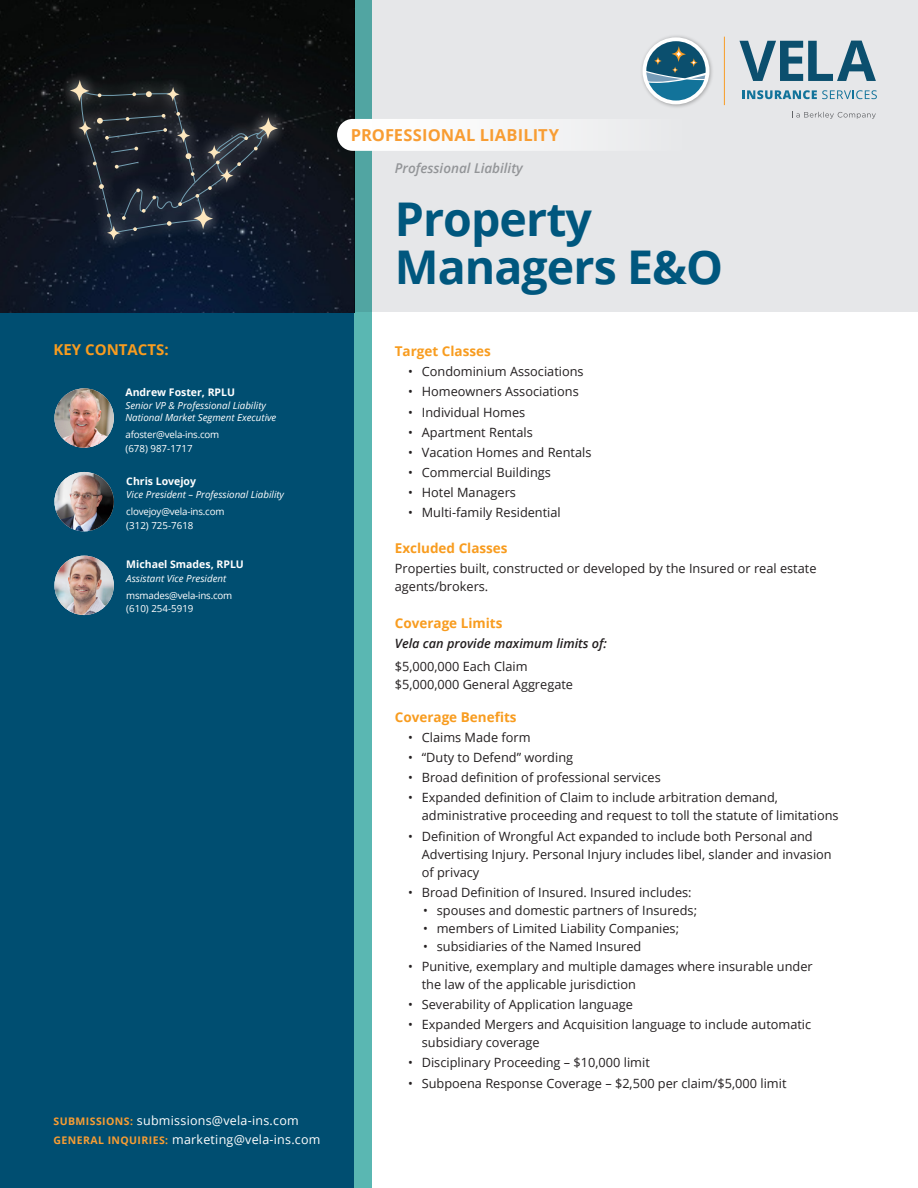
<style>
.page{position:relative;width:918px;height:1188px;background:#fff}
.page>*{position:absolute;margin:0;border:0;box-sizing:border-box;transform-origin:0 0}
.t1{font:700 46.5px/48px "Open Sans";letter-spacing:-.02em;color:#00577e}
.t2{font:700 16.5px "Open Sans";letter-spacing:.005em;color:#f89d33}
.t3{font:700 15px "Open Sans";color:#f89c1f}
.Subheads{font:700 13.5px "Open Sans";color:#f89c1f}
.t4{font:italic 600 13.5px "Open Sans";color:#939598}
.t5{font:12.75px/18px "Open Sans";color:#231f20}
.t6{font:italic 600 12.75px "Open Sans";color:#231f20}
.t7{font:12.45px/19.2px "Open Sans";letter-spacing:.02em;color:#fff}
.t8{font:700 10.5px "Open Sans";color:#fff}
.t9{font:italic 9.75px/12px "Open Sans";color:#fff}
.t10{font:9.75px "Open Sans";letter-spacing:-.02em;color:#fff}
.t11{font:9.75px "Open Sans";color:#fff}
.s1{font-weight:700;font-size:10.5px;color:#f89d33}
</style>
<div class="page">
<div style="left:0;top:0;width:918px;height:312px;background:#e6e7e9"></div>
<div style="left:0;top:0;width:354px;height:1188px;background:#004e71"></div>
<img style="left:0;top:0;width:354px;height:312px">
<div style="left:354px;top:0;width:18px;height:1188px;background:linear-gradient(to bottom,#53a8a5,#5dbcb7)"></div>
<div style="left:59px;top:69px;width:230px;height:182px;background:#fff;opacity:.9"></div>
<svg style="left:70px;top:80px;width:208px;height:160px;background:#21262f"></svg>
<svg style="left:285px;top:54px;width:40px;height:213px;background:#0e121a"></svg>
<div style="left:337px;top:119px;width:238px;height:32px;background:#f9fafa"></div>
<hr style="left:724px;top:37px;width:1px;height:68px;background:#f89c24">
<svg style="left:739px;top:41px;width:137px;height:40px"></svg>
<svg style="left:742px;top:90px;width:135px;height:9px"></svg>
<svg style="left:792px;top:111px;width:84px;height:8px"></svg>
<img style="left:642px;top:36px;width:70px;height:71px">
<div style="left:643px;top:37px;width:66px;height:67px;background:#fff;border-radius:50%"></div>
<svg style="left:646px;top:41px;width:60px;height:60px"></svg>
<img style="left:54px;top:388px;width:60px;height:60px;border-radius:30px">
<img style="left:54px;top:472px;width:60px;height:59px;border-radius:30px">
<img style="left:54px;top:556px;width:60px;height:59px;border-radius:30px">
<p class="t3" style="left:54px;top:339px;width:117px">KEY CONTACTS:</p>
<p class="t8" style="left:125px;top:385px;width:111px">Andrew Foster, RPLU</p>
<p class="t9" style="left:125px;top:400px;width:153px">Senior VP &amp; Professional Liability<br>National Market Segment Executive</p>
<p class="t10" style="left:125px;top:428px;width:95px">afoster@vela-ins.com</p>
<p class="t11" style="left:125px;top:442px;width:69px">(678) 987-1717</p>
<p class="t8" style="left:126px;top:474px;width:71px">Chris Lovejoy</p>
<p class="t9" style="left:126px;top:488px;width:159px">Vice President – Professional Liability</p>
<p class="t10" style="left:126px;top:505px;width:100px">clovejoy@vela-ins.com</p>
<p class="t11" style="left:126px;top:519px;width:69px">(312) 725-7618</p>
<p class="t8" style="left:126px;top:557px;width:119px">Michael Smades, RPLU</p>
<p class="t9" style="left:126px;top:572px;width:101px">Assistant Vice President</p>
<p class="t10" style="left:126px;top:589px;width:108px">msmades@vela-ins.com</p>
<p class="t11" style="left:126px;top:602px;width:69px">(610) 254-5919</p>
<p class="t7" style="left:54px;top:1111px;width:268px"><span class="s1">SUBMISSIONS:</span> submissions@vela-ins.com<br><span class="s1">GENERAL INQUIRIES:</span> marketing@vela-ins.com</p>
<p class="t2" style="left:351px;top:123px;width:210px">PROFESSIONAL LIABILITY</p>
<p class="t4" style="left:395px;top:159px;width:130px">Professional Liability</p>
<p class="t1" style="left:395px;top:194px;width:330px">Property<br>Managers E&amp;O</p>
<p class="Subheads" style="left:395px;top:342px;width:98px">Target Classes</p>
<p class="t5" style="left:408px;top:362px;width:177px">• Condominium Associations</p>
<p class="t5" style="left:408px;top:382px;width:172px">• Homeowners Associations</p>
<p class="t5" style="left:408px;top:403px;width:119px">• Individual Homes</p>
<p class="t5" style="left:408px;top:423px;width:126px">• Apartment Rentals</p>
<p class="t5" style="left:408px;top:443px;width:185px">• Vacation Homes and Rentals</p>
<p class="t5" style="left:408px;top:463px;width:144px">• Commercial Buildings</p>
<p class="t5" style="left:408px;top:483px;width:109px">• Hotel Managers</p>
<p class="t5" style="left:408px;top:503px;width:154px">• Multi-family Residential</p>
<p class="Subheads" style="left:395px;top:538px;width:114px">Excluded Classes</p>
<p class="t5" style="left:395px;top:559px;width:423px">Properties built, constructed or developed by the Insured or real estate agents/brokers.</p>
<p class="Subheads" style="left:395px;top:614px;width:109px">Coverage Limits</p>
<p class="t6" style="left:395px;top:635px;width:214px">Vela can provide maximum limits of:</p>
<p class="t5" style="left:395px;top:657px;width:134px">$5,000,000 Each Claim</p>
<p class="t5" style="left:395px;top:675px;width:180px">$5,000,000 General Aggregate</p>
<p class="Subheads" style="left:395px;top:707px;width:123px">Coverage Benefits</p>
<p class="t5" style="left:408px;top:728px;width:124px">• Claims Made form</p>
<p class="t5" style="left:408px;top:748px;width:166px">• “Duty to Defend” wording</p>
<p class="t5" style="left:408px;top:768px;width:254px">• Broad definition of professional services</p>
<p class="t5" style="left:422px;top:788px;width:418px;text-indent:-14px">• Expanded definition of Claim to include arbitration demand, administrative proceeding and request to toll the statute of limitations</p>
<p class="t5" style="left:422px;top:827px;width:411px;text-indent:-14px">• Definition of Wrongful Act expanded to include both Personal and<br>Advertising Injury. Personal Injury includes libel, slander and invasion of privacy</p>
<p class="t5" style="left:408px;top:883px;width:285px">• Broad Definition of Insured. Insured includes:</p>
<p class="t5" style="left:423px;top:901px;width:275px">• spouses and domestic partners of Insureds;</p>
<p class="t5" style="left:423px;top:919px;width:257px">• members of Limited Liability Companies;</p>
<p class="t5" style="left:423px;top:937px;width:220px">• subsidiaries of the Named Insured</p>
<p class="t5" style="left:422px;top:957px;width:392px;text-indent:-14px">• Punitive, exemplary and multiple damages where insurable under the law of the applicable jurisdiction</p>
<p class="t5" style="left:408px;top:995px;width:226px">• Severability of Application language</p>
<p class="t5" style="left:422px;top:1015px;width:391px;text-indent:-14px">• Expanded Mergers and Acquisition language to include automatic subsidiary coverage</p>
<p class="t5" style="left:408px;top:1053px;width:243px">• Disciplinary Proceeding – $10,000 limit</p>
<p class="t5" style="left:408px;top:1074px;width:380px">• Subpoena Response Coverage – $2,500 per claim/$5,000 limit</p>
</div>
